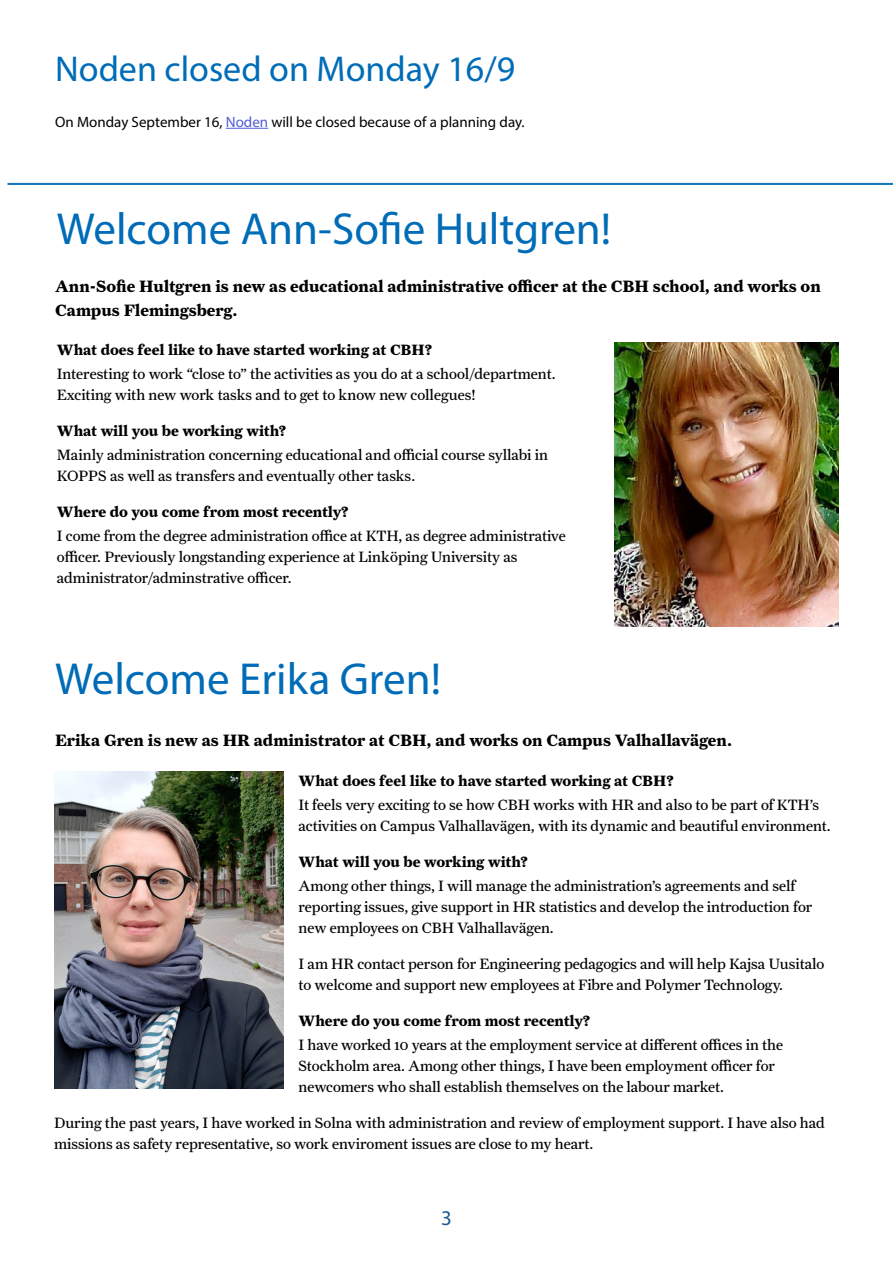
<style>
.page{position:relative;width:893px;height:1263px;background:#fff}
.page>*{position:absolute;margin:0;border:0;box-sizing:border-box;transform-origin:0 0}
.Text{font:45px "Myriad Pro";color:#006cb7}
.Text-2{font:36px "Myriad Pro";color:#006cb7}
.t1{font:21px "Myriad Pro";color:#195992}
.Text-3{font:700 16.5px/24px "Farnham Text";color:#000}
.Text-4{font:15px/21px "Farnham Text";color:#000}
.Text-5{font:700 15px "Farnham Text";color:#000}
.Text-6{font:15px "Myriad Pro";color:#000}
.s1{color:#4f5cd6}
</style>
<div class="page">
<hr style="left:8px;top:183px;width:885px;height:1px;background:#006cb7">
<hr style="left:8px;top:184px;width:885px;height:1px;background:#006cb7">
<img style="left:614px;top:343px;width:225px;height:283px">
<img style="left:54px;top:772px;width:230px;height:316px">
<hr style="left:226px;top:128px;width:42px;height:1px;background:#4f5cd6">
<p class="Text-2" style="left:55px;top:47px;width:462px">Noden closed on Monday 16/9</p>
<p class="Text-6" style="left:55px;top:112px;width:471px">On Monday September 16, <span class="s1">Noden</span> will be closed because of a planning day.</p>
<p class="Text" style="left:57px;top:201px;width:556px">Welcome Ann-Sofie Hultgren!</p>
<p class="Text-3" style="left:55px;top:274px;width:767px">Ann-Sofie Hultgren is new as educational administrative officer at the CBH school, and works on<br>Campus Flemingsberg.</p>
<p class="Text-5" style="left:57px;top:340px;width:377px">What does feel like to have started working at CBH?</p>
<p class="Text-4" style="left:57px;top:363px;width:500px">Interesting to work “close to” the activities as you do at a school/department.<br>Exciting with new work tasks and to get to know new collegues!</p>
<p class="Text-5" style="left:57px;top:421px;width:231px">What will you be working with?</p>
<p class="Text-4" style="left:57px;top:444px;width:493px">Mainly administration concerning educational and official course syllabi in<br>KOPPS as well as transfers and eventually other tasks.</p>
<p class="Text-5" style="left:57px;top:502px;width:294px">Where do you come from most recently?</p>
<p class="Text-4" style="left:57px;top:525px;width:510px">I come from the degree administration office at KTH, as degree administrative officer. Previously longstanding experience at Linköping University as administrator/adminstrative officer.</p>
<p class="Text" style="left:55px;top:651px;width:387px">Welcome Erika Gren!</p>
<p class="Text-3" style="left:55px;top:728px;width:678px">Erika Gren is new as HR administrator at CBH, and works on Campus Valhallavägen.</p>
<p class="Text-5" style="left:298px;top:772px;width:377px">What does feel like to have started working at CBH?</p>
<p class="Text-4" style="left:298px;top:794px;width:534px">It feels very exciting to se how CBH works with HR and also to be part of KTH’s activities on Campus Valhallavägen, with its dynamic and beautiful environment.</p>
<p class="Text-5" style="left:298px;top:853px;width:231px">What will you be working with?</p>
<p class="Text-4" style="left:298px;top:875px;width:515px">Among other things, I will manage the administration’s agreements and self reporting issues, give support in HR statistics and develop the introduction for new employees on CBH Valhallavägen.</p>
<p class="Text-4" style="left:298px;top:953px;width:527px">I am HR contact person for Engineering pedagogics and will help Kajsa Uusitalo to welcome and support new employees at Fibre and Polymer Technology.</p>
<p class="Text-5" style="left:298px;top:1012px;width:294px">Where do you come from most recently?</p>
<p class="Text-4" style="left:298px;top:1034px;width:486px">I have worked 10 years at the employment service at different offices in the<br>Stockholm area. Among other things, I have been employment officer for newcomers who shall establish themselves on the labour market.</p>
<p class="Text-4" style="left:54px;top:1112px;width:772px">During the past years, I have worked in Solna with administration and review of employment support. I have also had missions as safety representative, so work enviroment issues are close to my heart.</p>
<h3 class="t1" style="left:441px;top:1205px;width:12px">3</h3>
</div>
